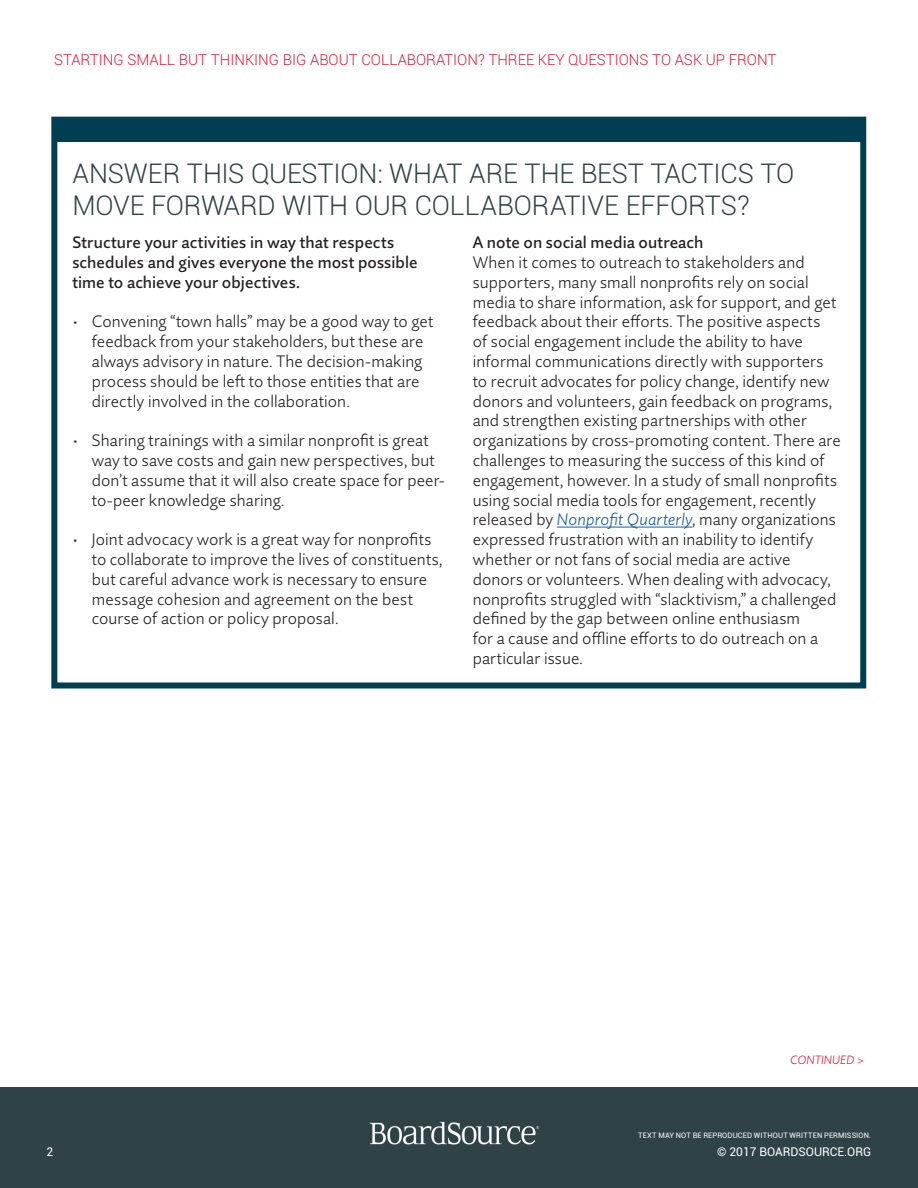
<style>
.page{position:relative;width:918px;height:1188px;background:#fff}
.page>*{position:absolute;margin:0;border:0;box-sizing:border-box;transform-origin:0 0}
.t1{font:300 27px/32.4px "Roboto";letter-spacing:-.005em;color:#2f4246}
.t2{font:300 16.5px/19.8px "Quire Sans Pro";letter-spacing:.005em;color:#231f20}
.t3{font:500 16.5px/19.8px "Quire Sans Pro";letter-spacing:.005em;color:#231f20}
.t4{font:300 15px "Roboto";color:#e91938}
.t5{font:12px "Roboto";color:#fff}
.t6{font:italic 300 12px "Quire Sans Pro";color:#e91938}
.t7{font:7.5px "Roboto";letter-spacing:.015em;color:#fff}
.s1{font-style:italic;color:#175d9e}
</style>
<div class="page">
<div style="left:0;top:1087px;width:918px;height:101px;background:#2f4246"></div>
<img style="left:369px;top:1121px;width:171px;height:23px">
<div style="left:54px;top:122px;width:810px;height:20px;background:#003e52"></div>
<div style="left:51px;top:117px;width:815px;height:572px;border:6px solid #003e52"></div>
<hr style="left:557px;top:527px;width:135px;height:1px;background:#175d9e">
<p class="t4" style="left:54px;top:50px;width:724px">STARTING SMALL BUT THINKING BIG ABOUT COLLABORATION? THREE KEY QUESTIONS TO ASK UP FRONT</p>
<p class="t1" style="left:72px;top:156px;width:723px">ANSWER THIS QUESTION: WHAT ARE THE BEST TACTICS TO<br>MOVE FORWARD WITH OUR COLLABORATIVE EFFORTS?</p>
<p class="t3" style="left:72px;top:232px;width:347px">Structure your activities in way that respects schedules and gives everyone the most possible time to achieve your objectives.</p>
<p class="t2" style="left:92px;top:312px;width:343px;text-indent:-20px">• Convening “town halls” may be a good way to get feedback from your stakeholders, but these are always advisory in nature. The decision-making process should be left to those entities that are directly involved in the collaboration.</p>
<p class="t2" style="left:92px;top:430px;width:355px;text-indent:-20px">• Sharing trainings with a similar nonprofit is great way to save costs and gain new perspectives, but don’t assume that it will also create space for peer&shy;to-peer knowledge sharing.</p>
<p class="t2" style="left:92px;top:529px;width:352px;text-indent:-20px">• Joint advocacy work is a great way for nonprofits to collaborate to improve the lives of constituents, but careful advance work is necessary to ensure message cohesion and agreement on the best course of action or policy proposal.</p>
<p class="t3" style="left:473px;top:232px;width:232px">A note on social media outreach</p>
<p class="t2" style="left:473px;top:252px;width:370px">When it comes to outreach to stakeholders and supporters, many small nonprofits rely on social media to share information, ask for support, and get feedback about their efforts. The positive aspects<br>of social engagement include the ability to have informal communications directly with supporters to recruit advocates for policy change, identify new donors and volunteers, gain feedback on programs, and strengthen existing partnerships with other organizations by cross-promoting content. There are challenges to measuring the success of this kind of engagement, however. In a study of small nonprofits using social media tools for engagement, recently released by <span class="s1">Nonprofit Quarterly</span>, many organizations expressed frustration with an inability to identify whether or not fans of social media are active donors or volunteers. When dealing with advocacy, nonprofits struggled with “slacktivism,” a challenged defined by the gap between online enthusiasm<br>for a cause and offline efforts to do outreach on a particular issue.</p>
<p class="t5" style="left:46px;top:1144px;width:8px">2</p>
<p class="t6" style="left:790px;top:1053px;width:75px">CONTINUED &gt;</p>
<p class="t7" style="left:638px;top:1131px;width:235px">TEXT MAY NOT BE REPRODUCED WITHOUT WRITTEN PERMISSION.</p>
<p class="t5" style="left:717px;top:1144px;width:156px">© 2017 BOARDSOURCE.ORG</p>
</div>
